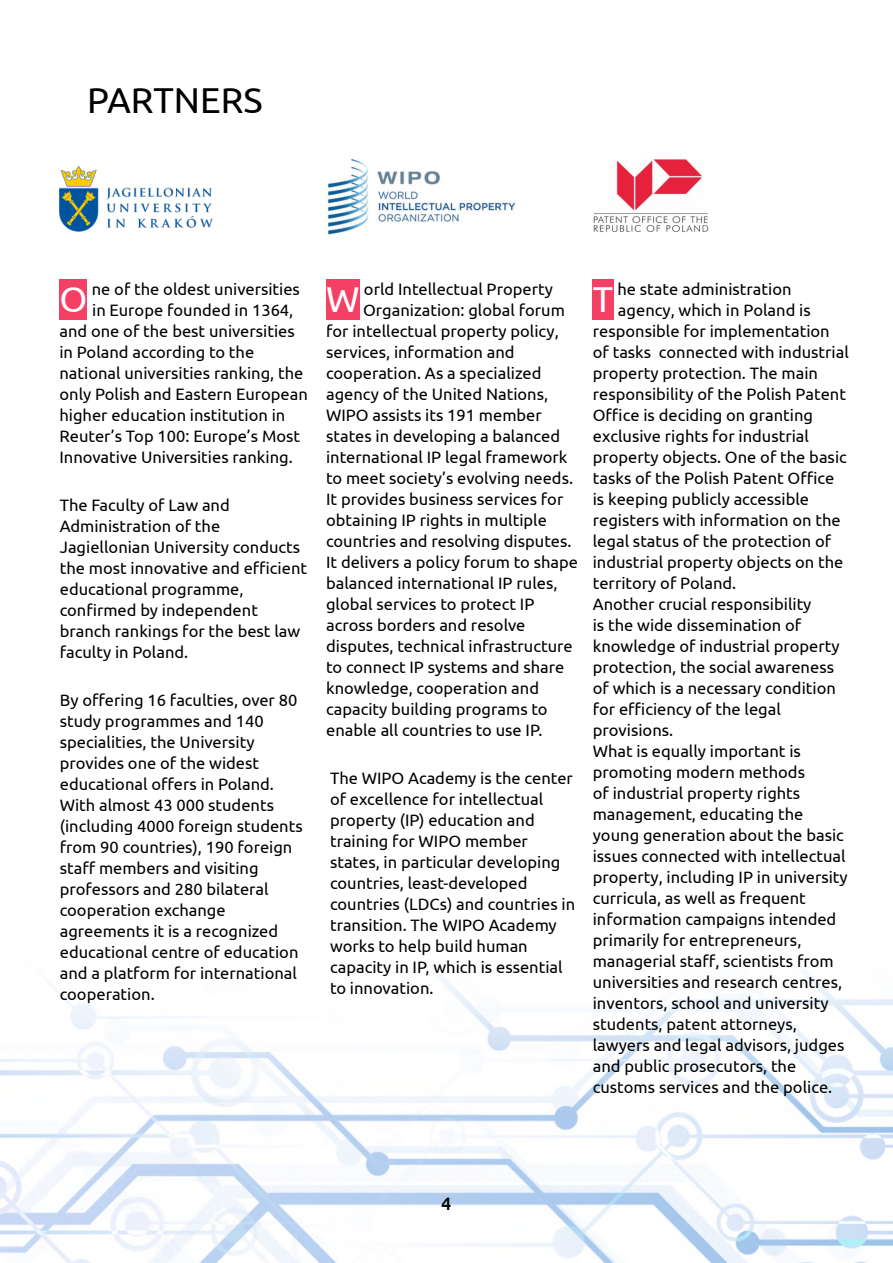
<style>
.page{position:relative;width:893px;height:1263px;background:#fff}
.page>*{position:absolute;margin:0;border:0;box-sizing:border-box;transform-origin:0 0}
.t1{font:36px "Ubuntu";color:#000}
.t2{font:36px "Ubuntu";color:#fff}
.t3{font:500 18px "Ubuntu";color:#000}
.t4{font:16.5px/21px "Ubuntu";color:#000}
</style>
<div class="page">
<img style="left:0;top:974px;width:893px;height:289px">
<div style="left:59px;top:279px;width:28px;height:40px;background:#f44065"></div>
<div style="left:326px;top:279px;width:34px;height:40px;background:#f44065"></div>
<div style="left:593px;top:279px;width:21px;height:40px;background:#f44065"></div>
<img style="left:328px;top:159px;width:188px;height:76px">
<img style="left:59px;top:166px;width:153px;height:65px">
<img style="left:594px;top:159px;width:115px;height:73px">
<h1 class="t1" style="left:87px;top:85px;width:177px">PARTNERS</h1>
<h1 class="t2" style="left:59px;top:284px;width:30px">O</h1>
<p class="t4" style="left:92px;top:280px;width:210px">ne of the oldest universities</p>
<p class="t4" style="left:92px;top:301px;width:203px">in Europe founded in 1364,</p>
<p class="t4" style="left:59px;top:322px;width:237px">and one of the best universities</p>
<p class="t4" style="left:59px;top:343px;width:196px">in Poland according to the</p>
<p class="t4" style="left:59px;top:364px;width:245px">national universities ranking, the</p>
<p class="t4" style="left:59px;top:385px;width:250px">only Polish and Eastern European</p>
<p class="t4" style="left:59px;top:406px;width:227px">higher education institution in</p>
<p class="t4" style="left:59px;top:427px;width:242px">Reuter’s Top 100: Europe’s Most</p>
<p class="t4" style="left:59px;top:448px;width:235px">Innovative Universities ranking.</p>
<p class="t4" style="left:60px;top:496px;width:249px">The Faculty of Law and<br>Administration of the<br>Jagiellonian University conducts the most innovative and efficient educational programme, confirmed by independent branch rankings for the best law faculty in Poland.</p>
<p class="t4" style="left:60px;top:691px;width:244px">By offering 16 faculties, over 80 study programmes and 140 specialities, the University provides one of the widest educational offers in Poland.<br>With almost 43 000 students (including 4000 foreign students from 90 countries), 190 foreign staff members and visiting professors and 280 bilateral cooperation exchange agreements it is a recognized educational centre of education and a platform for international cooperation.</p>
<h1 class="t2" style="left:326px;top:284px;width:35px">W</h1>
<p class="t4" style="left:364px;top:280px;width:190px">orld Intellectual Property</p>
<p class="t4" style="left:363px;top:301px;width:203px">Organization: global forum</p>
<p class="t4" style="left:326px;top:322px;width:234px">for intellectual property policy,</p>
<p class="t4" style="left:326px;top:343px;width:190px">services, information and</p>
<p class="t4" style="left:326px;top:364px;width:217px">cooperation. As a specialized</p>
<p class="t4" style="left:326px;top:385px;width:223px">agency of the United Nations,</p>
<p class="t4" style="left:326px;top:406px;width:217px">WIPO assists its 191 member</p>
<p class="t4" style="left:326px;top:427px;width:236px">states in developing a balanced</p>
<p class="t4" style="left:326px;top:448px;width:243px">international IP legal framework</p>
<p class="t4" style="left:326px;top:469px;width:248px">to meet society’s evolving needs.</p>
<p class="t4" style="left:326px;top:490px;width:239px">It provides business services for</p>
<p class="t4" style="left:326px;top:511px;width:222px">obtaining IP rights in multiple</p>
<p class="t4" style="left:326px;top:532px;width:247px">countries and resolving disputes.</p>
<p class="t4" style="left:326px;top:553px;width:253px">It delivers a policy forum to shape</p>
<p class="t4" style="left:326px;top:574px;width:233px">balanced international IP rules,</p>
<p class="t4" style="left:326px;top:595px;width:210px">global services to protect IP</p>
<p class="t4" style="left:326px;top:616px;width:201px">across borders and resolve</p>
<p class="t4" style="left:326px;top:637px;width:248px">disputes, technical infrastructure</p>
<p class="t4" style="left:326px;top:658px;width:240px">to connect IP systems and share</p>
<p class="t4" style="left:326px;top:679px;width:214px">knowledge, cooperation and</p>
<p class="t4" style="left:326px;top:700px;width:223px">capacity building programs to</p>
<p class="t4" style="left:326px;top:721px;width:218px">enable all countries to use IP.</p>
<p class="t4" style="left:330px;top:769px;width:247px">The WIPO Academy is the center of excellence for intellectual property (IP) education and training for WIPO member states, in particular developing countries, least-developed countries (LDCs) and countries in transition. The WIPO Academy works to help build human capacity in IP, which is essential to innovation.</p>
<h1 class="t2" style="left:593px;top:284px;width:22px">T</h1>
<p class="t4" style="left:617px;top:280px;width:176px">he state administration</p>
<p class="t4" style="left:618px;top:301px;width:194px">agency, which in Poland is</p>
<p class="t4" style="left:593px;top:322px;width:238px">responsible for implementation</p>
<p class="t4" style="left:593px;top:343px;width:258px">of tasks connected with industrial</p>
<p class="t4" style="left:593px;top:364px;width:227px">property protection. The main</p>
<p class="t4" style="left:593px;top:385px;width:255px">responsibility of the Polish Patent</p>
<p class="t4" style="left:593px;top:406px;width:222px">Office is deciding on granting</p>
<p class="t4" style="left:593px;top:427px;width:218px">exclusive rights for industrial</p>
<p class="t4" style="left:593px;top:448px;width:256px">property objects. One of the basic</p>
<p class="t4" style="left:593px;top:469px;width:243px">tasks of the Polish Patent Office</p>
<p class="t4" style="left:593px;top:490px;width:218px">is keeping publicly accessible</p>
<p class="t4" style="left:593px;top:511px;width:249px">registers with information on the</p>
<p class="t4" style="left:593px;top:532px;width:240px">legal status of the protection of</p>
<p class="t4" style="left:593px;top:553px;width:252px">industrial property objects on the</p>
<p class="t4" style="left:593px;top:574px;width:145px">territory of Poland.</p>
<p class="t4" style="left:593px;top:595px;width:220px">Another crucial responsibility</p>
<p class="t4" style="left:593px;top:616px;width:210px">is the wide dissemination of</p>
<p class="t4" style="left:593px;top:637px;width:248px">knowledge of industrial property</p>
<p class="t4" style="left:593px;top:658px;width:243px">protection, the social awareness</p>
<p class="t4" style="left:593px;top:679px;width:245px">of which is a necessary condition</p>
<p class="t4" style="left:593px;top:700px;width:190px">for efficiency of the legal</p>
<p class="t4" style="left:593px;top:721px;width:82px">provisions.</p>
<p class="t4" style="left:593px;top:742px;width:210px">What is equally important is</p>
<p class="t4" style="left:593px;top:763px;width:214px">promoting modern methods</p>
<p class="t4" style="left:593px;top:784px;width:209px">of industrial property rights</p>
<p class="t4" style="left:593px;top:805px;width:212px">management, educating the</p>
<p class="t4" style="left:593px;top:826px;width:253px">young generation about the basic</p>
<p class="t4" style="left:593px;top:847px;width:254px">issues connected with intellectual</p>
<p class="t4" style="left:593px;top:868px;width:256px">property, including IP in university</p>
<p class="t4" style="left:593px;top:889px;width:215px">curricula, as well as frequent</p>
<p class="t4" style="left:593px;top:910px;width:245px">information campaigns intended</p>
<p class="t4" style="left:593px;top:931px;width:210px">primarily for entrepreneurs,</p>
<p class="t4" style="left:593px;top:952px;width:242px">managerial staff, scientists from</p>
<p class="t4" style="left:593px;top:973px;width:251px">universities and research centres,</p>
<p class="t4" style="left:593px;top:994px;width:237px">inventors, school and university</p>
<p class="t4" style="left:593px;top:1015px;width:206px">students, patent attorneys,</p>
<p class="t4" style="left:593px;top:1036px;width:253px">lawyers and legal advisors, judges</p>
<p class="t4" style="left:593px;top:1057px;width:205px">and public prosecutors, the</p>
<p class="t4" style="left:593px;top:1078px;width:241px">customs services and the police.</p>
<p class="t3" style="left:441px;top:1196px;width:12px">4</p>
</div>
